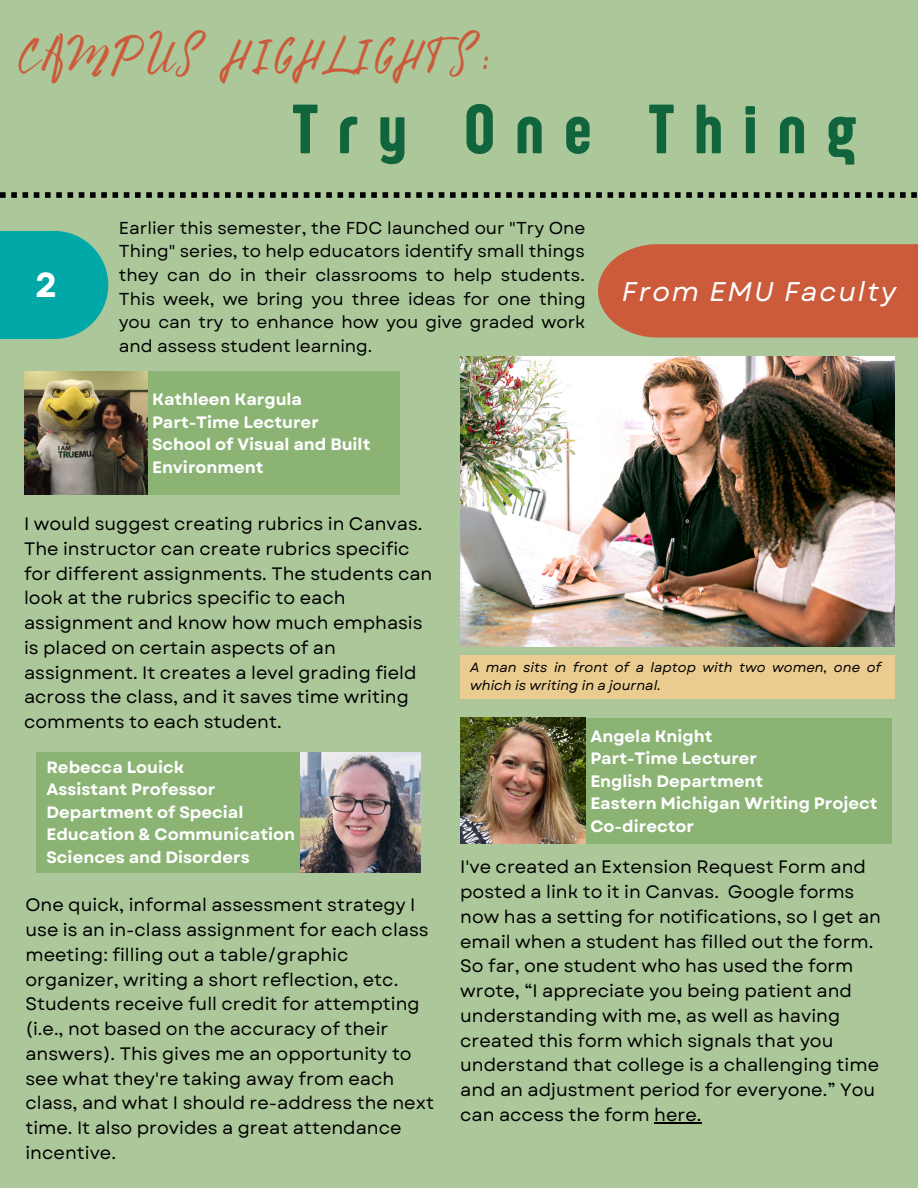
<style>
.page{position:relative;width:918px;height:1188px;background:#acc79a}
.page>*{position:absolute;margin:0;border:0;box-sizing:border-box;transform-origin:0 0}
.t1{font:72px "Sugo Pro Display";letter-spacing:.29em;color:#10653d}
.t2{font:48px "Bright Sunshine";letter-spacing:.07em;color:#cb5b3b}
.t3{font:700 34.65px "Garet";color:#fff}
.t4{font:italic 27px "Garet";letter-spacing:.065em;color:#fff}
.t5{font:18px/24.8px "Garet";color:#000}
.t6{font:17.25px/23.7px "Garet";color:#000;text-align:justify}
.t7{font:700 16.5px/22.5px "Garet";color:#fff}
.t8{font:italic 13.5px/18px "Garet";color:#000}
</style>
<div class="page">
<svg style="left:0;top:231px;width:108px;height:108px;background:#11aba6"></svg>
<svg style="left:0;top:192px;width:917px;height:6px"></svg>
<div style="left:598px;top:244px;width:320px;height:94px;background:#cb5b3b"></div>
<img style="left:460px;top:357px;width:434px;height:290px">
<div style="left:586px;top:718px;width:306px;height:126px;background:#8ab374"></div>
<div style="left:148px;top:371px;width:252px;height:124px;background:#8ab374"></div>
<div style="left:460px;top:655px;width:434px;height:43px;background:#ebcc90"></div>
<div style="left:36px;top:752px;width:265px;height:121px;background:#8ab374"></div>
<img style="left:24px;top:371px;width:123px;height:124px">
<img style="left:460px;top:718px;width:126px;height:126px">
<img style="left:300px;top:752px;width:120px;height:120px">
<hr style="left:654px;top:1122px;width:47px;height:1px;background:#000">
<h2 class="t2" style="left:19px;top:18px;width:473px">CAMPUS HIGHLIGHTS:</h2>
<h1 class="t1" style="left:293px;top:88px;width:565px">Try One Thing</h1>
<h3 class="t3" style="left:35px;top:260px;width:24px">2</h3>
<p class="t6" style="left:119px;top:216px;width:468px">Earlier this semester, the FDC launched our "Try One Thing" series, to help educators identify small things they can do in their classrooms to help students.<br>This week, we bring you three ideas for one thing you can try to enhance how you give graded work and assess student learning.</p>
<p class="t7" style="left:152px;top:388px;width:220px">Kathleen Kargula<br>Part-Time Lecturer<br>School of Visual and Built<br>Environment</p>
<h3 class="t4" style="left:622px;top:272px;width:276px">From EMU Faculty</h3>
<p class="t5" style="left:24px;top:512px;width:410px">I would suggest creating rubrics in Canvas.<br>The instructor can create rubrics specific for different assignments. The students can look at the rubrics specific to each assignment and know how much emphasis is placed on certain aspects of an assignment. It creates a level grading field across the class, and it saves time writing comments to each student.</p>
<p class="t7" style="left:46px;top:756px;width:250px">Rebecca Louick<br>Assistant Professor<br>Department of Special<br>Education &amp; Communication<br>Sciences and Disorders</p>
<p class="t5" style="left:25px;top:893px;width:410px">One quick, informal assessment strategy I use is an in-class assignment for each class meeting: filling out a table/graphic organizer, writing a short reflection, etc.<br>Students receive full credit for attempting (i.e., not based on the accuracy of their answers). This gives me an opportunity to see what they're taking away from each class, and what I should re-address the next time. It also provides a great attendance incentive.</p>
<p class="t8" style="left:470px;top:659px;width:413px">A man sits in front of a laptop with two women, one of which is writing in a journal.</p>
<p class="t7" style="left:590px;top:725px;width:289px">Angela Knight<br>Part-Time Lecturer<br>English Department<br>Eastern Michigan Writing Project<br>Co-director</p>
<p class="t5" style="left:460px;top:855px;width:422px">I've created an Extension Request Form and posted a link to it in Canvas. Google forms now has a setting for notifications, so I get an email when a student has filled out the form.<br>So far, one student who has used the form wrote, “I appreciate you being patient and understanding with me, as well as having created this form which signals that you understand that college is a challenging time and an adjustment period for everyone.” You can access the form here.</p>
</div>
